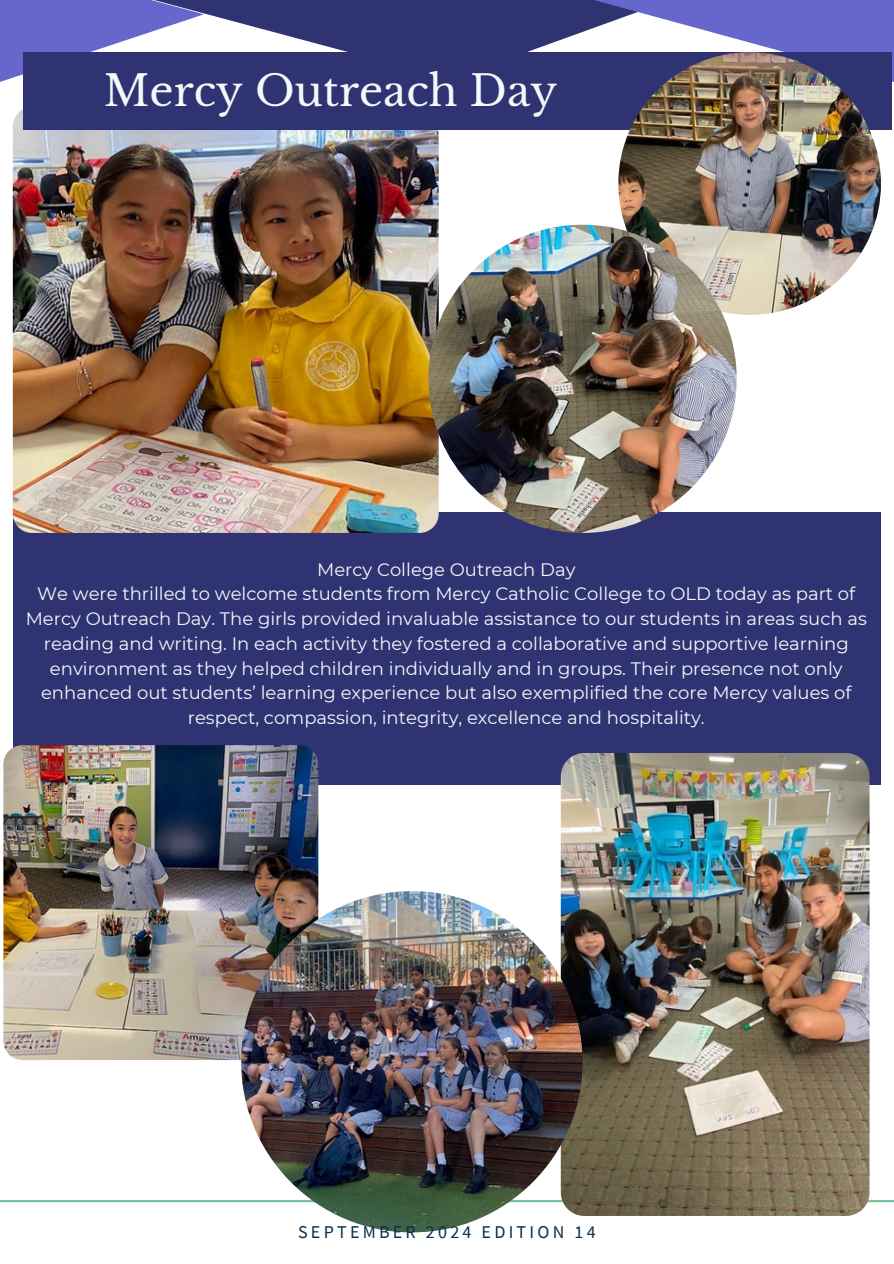
<style>
.page{position:relative;width:894px;height:1264px;background:#fff}
.page>*{position:absolute;margin:0;border:0;box-sizing:border-box;transform-origin:0 0}
.t1{font:42px "Libre Baskerville";color:#f2f9fa}
.t2{font:18px/24.8px "Montserrat";color:#f2f9fa;text-align:center}
.t3{font:18px "Source Sans Pro";letter-spacing:.18em;color:#092f4d}
</style>
<div class="page">
<hr style="left:0;top:1199px;width:893px;height:3px;background:#7bc2a2">
<svg style="left:204px;top:0;width:246px;height:52px;fill:#303371"></svg>
<svg style="left:450px;top:0;width:443px;height:122px;fill:#66c"></svg>
<svg style="left:0;top:0;width:204px;height:122px"></svg>
<div style="left:13px;top:512px;width:867px;height:272px;background:#303371"></div>
<img style="left:13px;top:107px;width:425px;height:426px;border-radius:19px">
<div style="left:23px;top:52px;width:868px;height:77px;background:#303371"></div>
<img style="left:618px;top:52px;width:262px;height:263px;border-radius:50%">
<img style="left:428px;top:225px;width:308px;height:308px;border-radius:50%">
<img style="left:560px;top:753px;width:309px;height:462px;border-radius:23px">
<img style="left:3px;top:745px;width:315px;height:315px;border-radius:19px">
<img style="left:241px;top:891px;width:341px;height:341px;border-radius:50%">
<p class="t1" style="left:104px;top:65px;width:455px">Mercy Outreach Day</p>
<p class="t2" style="left:317px;top:557px;width:260px">Mercy College Outreach Day</p>
<p class="t2" style="left:26px;top:581px;width:842px">We were thrilled to welcome students from Mercy Catholic College to OLD today as part of Mercy Outreach Day. The girls provided invaluable assistance to our students in areas such as reading and writing. In each activity they fostered a collaborative and supportive learning environment as they helped children individually and in groups. Their presence not only enhanced out students’ learning experience but also exemplified the core Mercy values of respect, compassion, integrity, excellence and hospitality.</p>
<p class="t3" style="left:298px;top:1220px;width:299px">SEPTEMBER 2024 EDITION 14</p>
</div>
